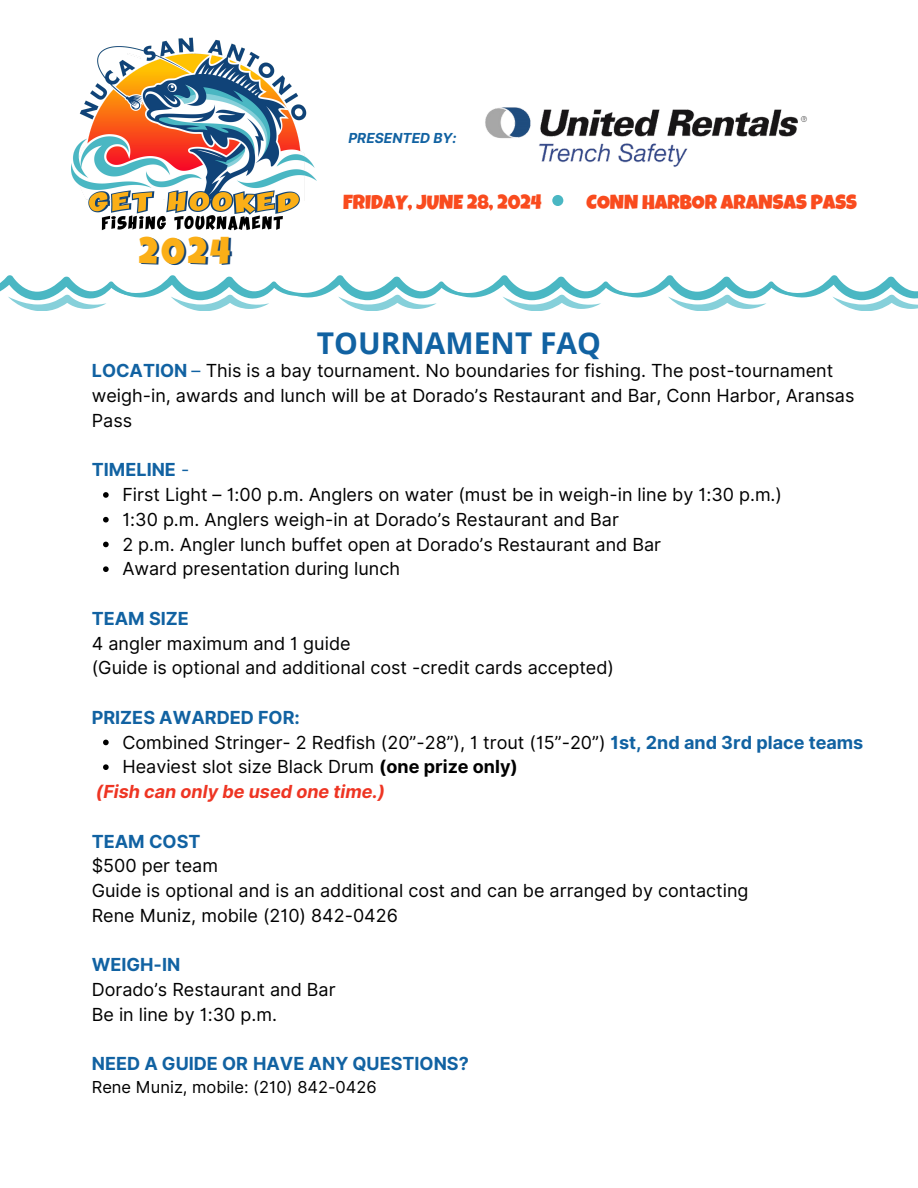
<style>
.page{position:relative;width:918px;height:1188px;background:#fff}
.page>*{position:absolute;margin:0;border:0;box-sizing:border-box;transform-origin:0 0}
.t1{font:37.5px "Luckiest Guy";color:#104378}
.t2{font:700 30px "Open Sans";color:#1162a2}
.t3{font:20.25px "Luckiest Guy";color:#f94b1e}
.t4{font:18px/24.8px "Inter";color:#000}
.t5{font:700 18px "Inter";color:#1162a2}
.t6{font:italic 700 18px "Inter";color:#ee3523}
.t7{font:16.5px "Inter";color:#000}
.t8{font:italic 700 13.8px "Inter";color:#1162a2}
.s1{font-weight:700;color:#1162a2}
.s2{color:#1162a2}
.s3{font-weight:400}
.s4{font-weight:700}
</style>
<div class="page">
<svg style="left:103px;top:492px;width:6px;height:6px"></svg>
<svg style="left:103px;top:517px;width:6px;height:6px"></svg>
<svg style="left:103px;top:542px;width:6px;height:5px"></svg>
<svg style="left:103px;top:566px;width:6px;height:6px"></svg>
<svg style="left:103px;top:740px;width:6px;height:5px"></svg>
<svg style="left:103px;top:764px;width:6px;height:6px"></svg>
<img style="left:71px;top:37px;width:246px;height:194px">
<div style="left:552px;top:195px;width:11px;height:11px;background:#4ab7c3;border-radius:50%"></div>
<svg style="left:0;top:275px;width:918px;height:36px"></svg>
<img style="left:485px;top:107px;width:322px;height:60px">
<h6 class="t8" style="left:348px;top:130px;width:110px">PRESENTED BY:</h6>
<h1 class="t1" style="left:141px;top:239px;width:93px">2024</h1>
<p class="t3" style="left:343px;top:195px;width:200px">FRIDAY, JUNE 28, 2024</p>
<p class="t3" style="left:587px;top:195px;width:272px">CONN HARBOR ARANSAS PASS</p>
<p class="t2" style="left:317px;top:322px;width:286px">TOURNAMENT FAQ</p>
<p class="t4" style="left:92px;top:358px;width:764px"><span class="s1">LOCATION</span> <span class="s2">–</span> This is a bay tournament. No boundaries for fishing. The post-tournament weigh-in, awards and lunch will be at Dorado’s Restaurant and Bar, Conn Harbor, Aransas<br>Pass</p>
<p class="t5" style="left:92px;top:459px;width:99px">TIMELINE <span class="s3">-</span></p>
<p class="t4" style="left:122px;top:482px;width:661px">First Light – 1:00 p.m. Anglers on water (must be in weigh-in line by 1:30 p.m.)</p>
<h3 class="t4" style="left:122px;top:507px;width:498px">1:30 p.m. Anglers weigh-in at Dorado’s Restaurant and Bar</h3>
<h3 class="t4" style="left:122px;top:532px;width:540px">2 p.m. Angler lunch buffet open at Dorado’s Restaurant and Bar</h3>
<h1 class="t4" style="left:122px;top:556px;width:279px">Award presentation during lunch</h1>
<p class="t5" style="left:92px;top:608px;width:99px">TEAM SIZE</p>
<p class="t4" style="left:92px;top:631px;width:260px">4 angler maximum and 1 guide</p>
<p class="t4" style="left:92px;top:655px;width:524px">(Guide is optional and additional cost -credit cards accepted)</p>
<p class="t5" style="left:92px;top:707px;width:210px">PRIZES AWARDED FOR:</p>
<p class="t4" style="left:122px;top:730px;width:743px">Combined Stringer- 2 Redfish (20”-28”), 1 trout (15”-20”) <span class="s1">1st, 2nd and 3rd place teams</span></p>
<p class="t4" style="left:122px;top:754px;width:397px">Heaviest slot size Black Drum <span class="s4">(one prize only)</span></p>
<h2 class="t6" style="left:96px;top:781px;width:291px">(Fish can only be used one time.)</h2>
<p class="t5" style="left:92px;top:830px;width:110px">TEAM COST</p>
<h5 class="t4" style="left:92px;top:853px;width:128px">$500 per team</h5>
<p class="t4" style="left:92px;top:878px;width:658px">Guide is optional and is an additional cost and can be arranged by contacting</p>
<p class="t4" style="left:92px;top:903px;width:308px">Rene Muniz, mobile (210) 842-0426</p>
<p class="t5" style="left:92px;top:954px;width:90px">WEIGH-IN</p>
<p class="t4" style="left:92px;top:977px;width:245px">Dorado’s Restaurant and Bar</p>
<p class="t4" style="left:92px;top:1002px;width:187px">Be in line by 1:30 p.m.</p>
<p class="t5" style="left:92px;top:1053px;width:379px">NEED A GUIDE OR HAVE ANY QUESTIONS?</p>
<h4 class="t7" style="left:92px;top:1077px;width:287px">Rene Muniz, mobile: (210) 842-0426</h4>
</div>
